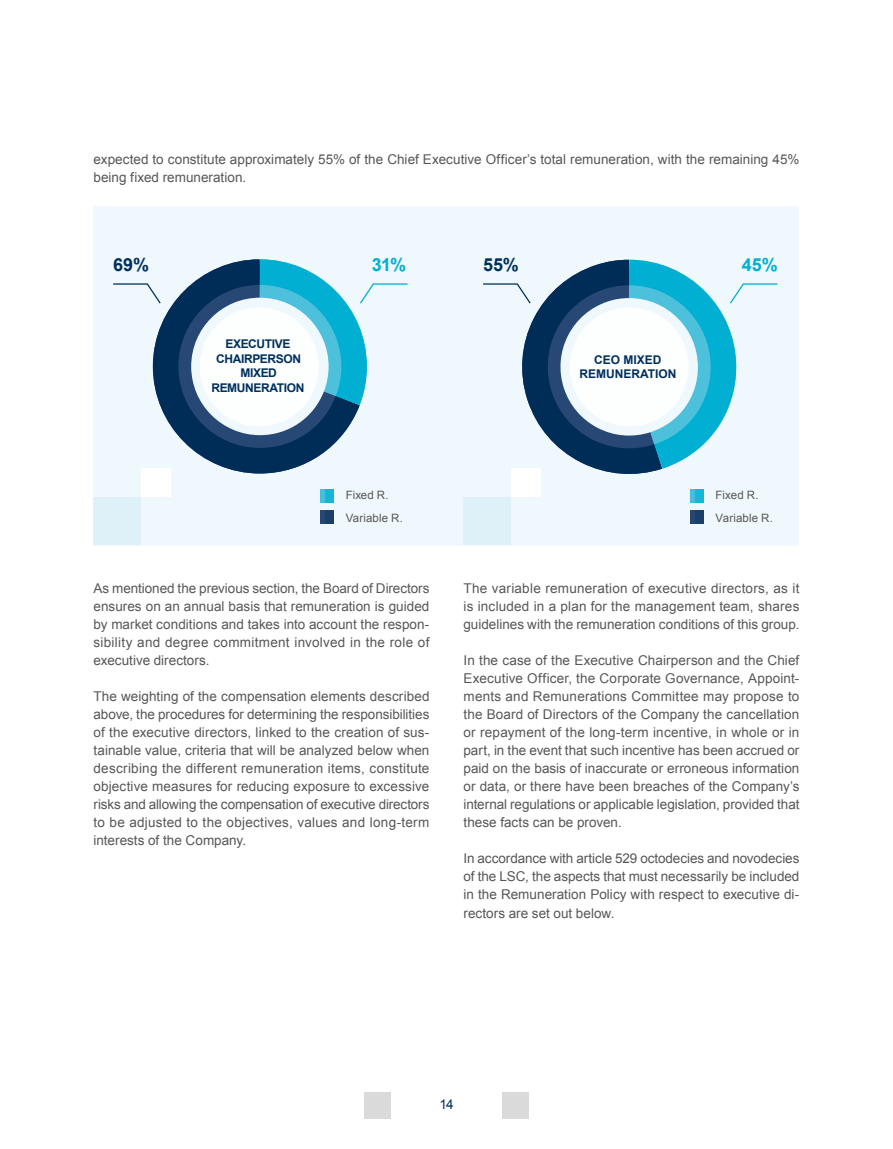
<style>
.page{position:relative;width:893px;height:1149px;background:#fff}
.page>*{position:absolute;margin:0;border:0;box-sizing:border-box;transform-origin:0 0}
.TITU_04{font:700 18px "Arial";color:#00305b}
.TITU_04-2{font:700 18px "Arial";color:#00afd2}
.TXT{font:13.5px/18px "Arial";letter-spacing:.005em;color:#575756;text-align:justify}
.TXT__expandido{font:13.5px/18px "Arial";letter-spacing:.005em;color:#575756}
.t1{font:13.5px "Arial";color:#00305b}
.t2{font:700 12px/14.4px "Arial";letter-spacing:-.03em;color:#00305b;text-align:center}
.t3{font:700 12px/14.4px "Arial";color:#00305b;text-align:center}
.TXT-2{font:11.55px "Arial";letter-spacing:.01em;color:#575756}
</style>
<div class="page">
<div style="left:94px;top:206px;width:705px;height:339px;background:#eff8fc"></div>
<svg style="left:152px;top:266px;width:179px;height:220px"></svg>
<svg style="left:222px;top:259px;width:186px;height:188px"></svg>
<svg style="left:113px;top:283px;width:49px;height:22px"></svg>
<div style="left:200px;top:307px;width:119px;height:119px;background:#fff;border-radius:50%"></div>
<div style="left:320px;top:489px;width:14px;height:13px;background:#18b6d6"></div>
<div style="left:320px;top:489px;width:5px;height:13px;background:#4dc0dc"></div>
<div style="left:320px;top:510px;width:14px;height:14px;background:#184068"></div>
<div style="left:320px;top:510px;width:5px;height:14px;background:#274874"></div>
<div style="left:94px;top:497px;width:47px;height:47px;background:#def0f8"></div>
<div style="left:141px;top:468px;width:29px;height:29px;background:#fff"></div>
<svg style="left:483px;top:283px;width:7px;height:2px"></svg>
<div style="left:690px;top:489px;width:14px;height:13px;background:#18b6d6"></div>
<div style="left:690px;top:489px;width:5px;height:13px;background:#4dc0dc"></div>
<div style="left:690px;top:510px;width:14px;height:14px;background:#184068"></div>
<div style="left:690px;top:510px;width:5px;height:14px;background:#274874"></div>
<div style="left:464px;top:497px;width:47px;height:47px;background:#def0f8"></div>
<div style="left:511px;top:468px;width:29px;height:29px;background:#fff"></div>
<svg style="left:500px;top:262px;width:104px;height:210px"></svg>
<svg style="left:604px;top:259px;width:174px;height:215px"></svg>
<div style="left:502px;top:1091px;width:26px;height:27px;background:#dadadb"></div>
<div style="left:365px;top:1091px;width:26px;height:27px;background:#dadadb"></div>
<p class="TXT__expandido" style="left:94px;top:150px;width:707px">expected to constitute approximately 55% of the Chief Executive Officer’s total remuneration, with the remaining 45% being fixed remuneration.</p>
<h3 class="TITU_04" style="left:113px;top:253px;width:38px">69%</h3>
<h3 class="TITU_04-2" style="left:372px;top:253px;width:36px">31%</h3>
<p class="t2" style="left:211px;top:337px;width:95px">EXECUTIVE<br>CHAIRPERSON<br>MIXED<br>REMUNERATION</p>
<h3 class="TITU_04" style="left:483px;top:253px;width:37px">55%</h3>
<h3 class="TITU_04-2" style="left:742px;top:253px;width:37px">45%</h3>
<p class="t3" style="left:579px;top:353px;width:99px">CEO MIXED<br>REMUNERATION</p>
<p class="TXT-2" style="left:346px;top:487px;width:45px">Fixed R.</p>
<p class="TXT-2" style="left:346px;top:509px;width:59px">Variable R.</p>
<p class="TXT" style="left:94px;top:579px;width:337px">As mentioned the previous section, the Board of Directors ensures on an annual basis that remuneration is guided by market conditions and takes into account the respon&shy;sibility and degree commitment involved in the role of executive directors.</p>
<p class="TXT" style="left:94px;top:687px;width:337px">The weighting of the compensation elements described above, the procedures for determining the responsibilities of the executive directors, linked to the creation of sus&shy;tainable value, criteria that will be analyzed below when describing the different remuneration items, constitute objective measures for reducing exposure to excessive risks and allowing the compensation of executive directors to be adjusted to the objectives, values and long-term interests of the Company.</p>
<p class="TXT-2" style="left:716px;top:487px;width:45px">Fixed R.</p>
<p class="TXT-2" style="left:716px;top:509px;width:59px">Variable R.</p>
<p class="TXT" style="left:463px;top:579px;width:337px">The variable remuneration of executive directors, as it is included in a plan for the management team, shares guidelines with the remuneration conditions of this group.</p>
<p class="TXT" style="left:463px;top:651px;width:337px">In the case of the Executive Chairperson and the Chief Executive Officer, the Corporate Governance, Appoint&shy;ments and Remunerations Committee may propose to the Board of Directors of the Company the cancellation or repayment of the long-term incentive, in whole or in part, in the event that such incentive has been accrued or paid on the basis of inaccurate or erroneous information or data, or there have been breaches of the Company’s internal regulations or applicable legislation, provided that these facts can be proven.</p>
<p class="TXT" style="left:463px;top:849px;width:337px">In accordance with article 529 octodecies and novodecies of the LSC, the aspects that must necessarily be included in the Remuneration Policy with respect to executive di&shy;rectors are set out below.</p>
<p class="t1" style="left:439px;top:1094px;width:16px">14</p>
</div>
